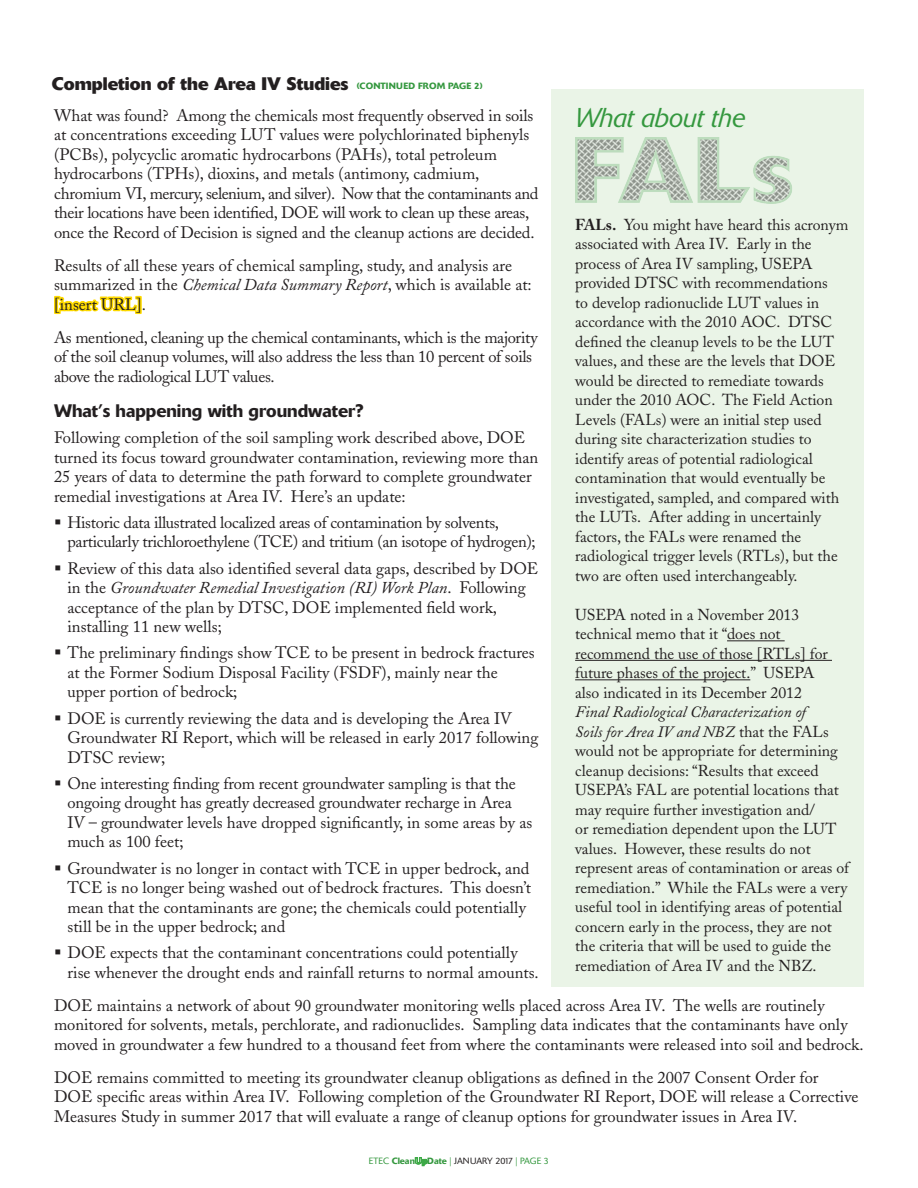
<style>
.page{position:relative;width:918px;height:1188px;background:#fff}
.page>*{position:absolute;margin:0;border:0;box-sizing:border-box;transform-origin:0 0}
.pathsHEAD{font:italic 300 27px "Delta";color:#35983f}
.pathsHEAD-2{font:500 18px "Delta";color:#231f20}
.pathsHEAD-3{font:700 18px "Delta";color:#231f20}
.body{font:16.5px/19.5px "Adobe Caslon";color:#231f20}
.body-2{font:16.5px/19.5px "Adobe Caslon";letter-spacing:-.02em;color:#231f20}
.body-3{font:15.75px/19.5px "Adobe Caslon";color:#231f20}
.t1{font:300 9px "Delta";color:#35983f}
.continued{font:500 9px "Delta";letter-spacing:.02em;color:#35983f}
.s1{font-style:italic}
.s2{font-weight:700}
.s3{font-weight:500}
.s4{font-family:"Delta Outline";font-weight:400}
.s5{color:#231f20}
</style>
<div class="page">
<svg style="left:415px;top:1157px;width:12px;height:9px"></svg>
<svg style="left:54px;top:295px;width:88px;height:20px"></svg>
<div style="left:552px;top:90px;width:312px;height:897px;background:#eaf4e7"></div>
<hr style="left:727px;top:640px;width:58px;height:1px;background:#231f20">
<hr style="left:575px;top:660px;width:257px;height:1px;background:#231f20">
<hr style="left:575px;top:679px;width:175px;height:1px;background:#231f20">
<img style="left:575px;top:137px;width:217px;height:66px">
<p class="pathsHEAD-3" style="left:52px;top:72px;width:298px">Completion of the Area IV Studies</p>
<p class="body" style="left:54px;top:106px;width:486px">What was found? Among the chemicals most frequently observed in soils at concentrations exceeding LUT values were polychlorinated biphenyls (PCBs), polycyclic aromatic hydrocarbons (PAHs), total petroleum hydrocarbons (TPHs), dioxins, and metals (antimony, cadmium, chromium VI, mercury, selenium, and silver). Now that the contaminants and their locations have been identified, DOE will work to clean up these areas, once the Record of Decision is signed and the cleanup actions are decided.</p>
<p class="body" style="left:54px;top:256px;width:479px">Results of all these years of chemical sampling, study, and analysis are summarized in the <span class="s1">Chemical Data Summary Report</span>, which is available at: [insert URL].</p>
<p class="body-2" style="left:54px;top:328px;width:485px">As mentioned, cleaning up the chemical contaminants, which is the majority of the soil cleanup volumes, will also address the less than 10 percent of soils above the radiological LUT values.</p>
<p class="pathsHEAD-2" style="left:54px;top:400px;width:311px">What’s happening with groundwater?</p>
<p class="body" style="left:54px;top:428px;width:486px">Following completion of the soil sampling work described above, DOE turned its focus toward groundwater contamination, reviewing more than 25 years of data to determine the path forward to complete groundwater remedial investigations at Area IV. Here’s an update:</p>
<p class="body-2" style="left:68px;top:513px;width:470px;text-indent:-14px">▪ Historic data illustrated localized areas of contamination by solvents, particularly trichloroethylene (TCE) and tritium (an isotope of hydrogen);</p>
<p class="body" style="left:68px;top:558px;width:472px;text-indent:-14px">▪ Review of this data also identified several data gaps, described by DOE in the <span class="s1">Groundwater Remedial Investigation (RI) Work Plan</span>. Following acceptance of the plan by DTSC, DOE implemented field work, installing 11 new wells;</p>
<p class="body" style="left:68px;top:643px;width:469px;text-indent:-14px">▪ The preliminary findings show TCE to be present in bedrock fractures at the Former Sodium Disposal Facility (FSDF), mainly near the upper portion of bedrock;</p>
<p class="body" style="left:68px;top:708px;width:472px;text-indent:-14px">▪ DOE is currently reviewing the data and is developing the Area IV<br>Groundwater RI Report, which will be released in early 2017 following<br>DTSC review;</p>
<p class="body" style="left:68px;top:774px;width:466px;text-indent:-14px">▪ One interesting finding from recent groundwater sampling is that the ongoing drought has greatly decreased groundwater recharge in Area IV – groundwater levels have dropped significantly, in some areas by as much as 100 feet;</p>
<p class="body" style="left:68px;top:858px;width:465px;text-indent:-14px">▪ Groundwater is no longer in contact with TCE in upper bedrock, and TCE is no longer being washed out of bedrock fractures. This doesn’t mean that the contaminants are gone; the chemicals could potentially still be in the upper bedrock; and</p>
<p class="body" style="left:68px;top:943px;width:473px;text-indent:-14px">▪ DOE expects that the contaminant concentrations could potentially rise whenever the drought ends and rainfall returns to normal amounts.</p>
<p class="body" style="left:54px;top:996px;width:811px">DOE maintains a network of about 90 groundwater monitoring wells placed across Area IV. The wells are routinely monitored for solvents, metals, perchlorate, and radionuclides. Sampling data indicates that the contaminants have only moved in groundwater a few hundred to a thousand feet from where the contaminants were released into soil and bedrock.</p>
<p class="body" style="left:54px;top:1068px;width:806px">DOE remains committed to meeting its groundwater cleanup obligations as defined in the 2007 Consent Order for<br>DOE specific areas within Area IV. Following completion of the Groundwater RI Report, DOE will release a Corrective<br>Measures Study in summer 2017 that will evaluate a range of cleanup options for groundwater issues in Area IV.</p>
<p class="continued" style="left:357px;top:81px;width:128px">(CONTINUED FROM PAGE 2)</p>
<p class="pathsHEAD" style="left:575px;top:102px;width:172px">What about the</p>
<p class="body-3" style="left:575px;top:215px;width:275px"><span class="s2">FALs.</span> You might have heard this acronym associated with Area IV. Early in the process of Area IV sampling, USEPA provided DTSC with recommendations<br>to develop radionuclide LUT values in accordance with the 2010 AOC. DTSC defined the cleanup levels to be the LUT values, and these are the levels that DOE would be directed to remediate towards under the 2010 AOC. The Field Action Levels (FALs) were an initial step used during site characterization studies to identify areas of potential radiological contamination that would eventually be investigated, sampled, and compared with the LUTs. After adding in uncertainly factors, the FALs were renamed the radiological trigger levels (RTLs), but the two are often used interchangeably.</p>
<p class="body-3" style="left:575px;top:605px;width:276px">USEPA noted in a November 2013 technical memo that it “does not recommend the use of those [RTLs] for future phases of the project.” USEPA<br>also indicated in its December 2012<br><span class="s1">Final Radiological Characterization of<br>Soils for Area IV and NBZ</span> that the FALs would not be appropriate for determining cleanup decisions: “Results that exceed USEPA’s FAL are potential locations that may require further investigation and/<br>or remediation dependent upon the LUT values. However, these results do not represent areas of contamination or areas of remediation.” While the FALs were a very useful tool in identifying areas of potential concern early in the process, they are not the criteria that will be used to guide the remediation of Area IV and the NBZ.</p>
<p class="t1" style="left:369px;top:1156px;width:182px">ETEC <span class="s3">Clean</span><span class="s4">Up</span><span class="s3">Date</span> | <span class="s5">JANUARY 2017</span> | PAGE 3</p>
</div>
